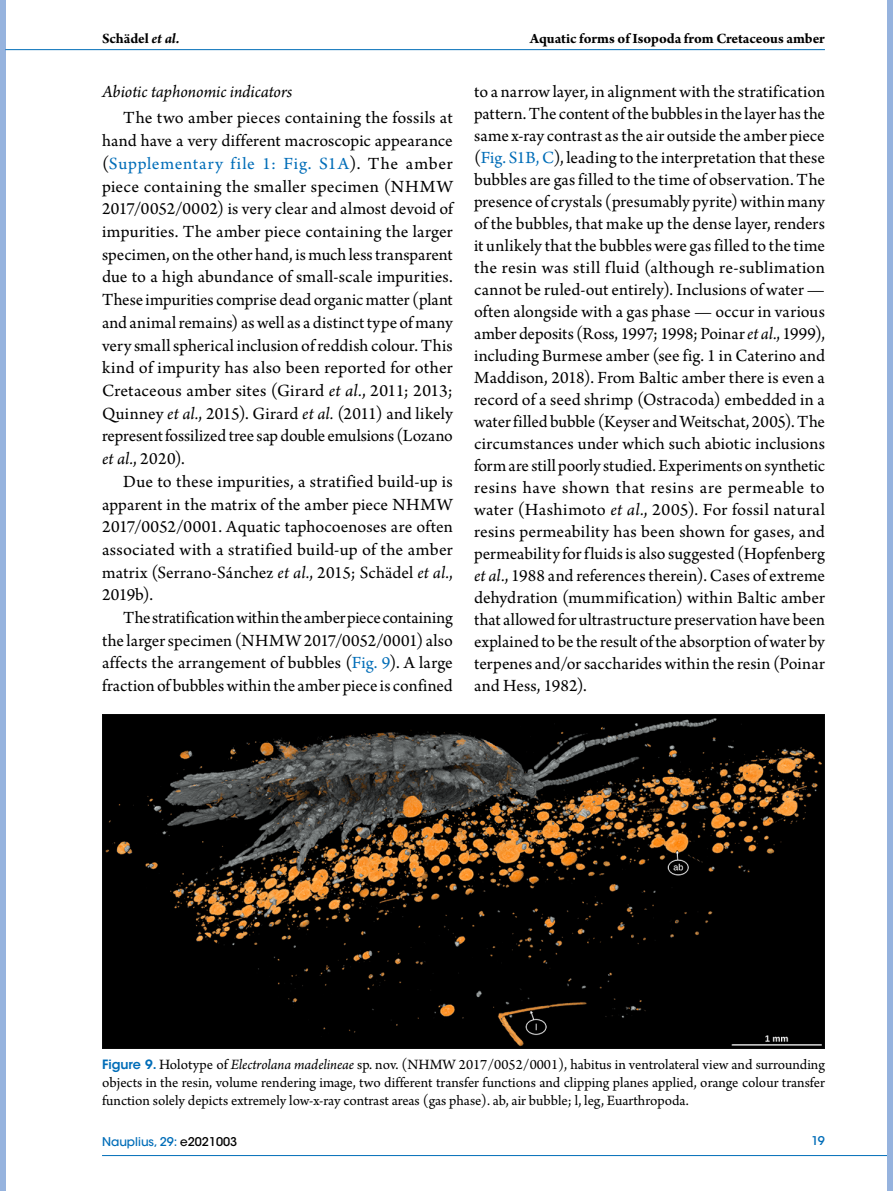
<style>
.page{position:relative;width:893px;height:1191px;background:#fff}
.page>*{position:absolute;margin:0;border:0;box-sizing:border-box;transform-origin:0 0}
.t1{font:18px/21.9px "Arno Pro";color:#000;text-align:justify}
.t2{font:italic 18px "Arno Pro";letter-spacing:-.005em;color:#000}
.t3{font:15px/18px "Arno Pro";letter-spacing:-.005em;color:#000;text-align:justify}
.t4{font:700 15px "Arno Pro";letter-spacing:-.005em;color:#000}
.t5{font:500 12px "ITC Avant Garde Std";color:#006db8}
.s1{font-style:italic}
.s2{color:#006db8}
.s3{font-family:"ITC Avant Garde Std";font-weight:600;font-size:12.75px;color:#006db8}
.s4{color:#000}
</style>
<div class="page">
<div style="left:0;top:0;width:5px;height:1191px;background:#96b3de"></div>
<hr style="left:102px;top:1155px;width:791px;height:1px;background:#006db8">
<hr style="left:5px;top:49px;width:820px;height:1px;background:#006db8">
<div style="left:888px;top:0;width:5px;height:1191px;background:#96b3de"></div>
<img style="left:102px;top:714px;width:723px;height:334px">
<p class="t4" style="left:102px;top:30px;width:79px">Schädel <span class="s1">et al.</span></p>
<p class="t2" style="left:102px;top:81px;width:192px">Abiotic taphonomic indicators</p>
<p class="t1" style="left:102px;top:108px;width:352px;line-height:22.6px;text-indent:21px">The two amber pieces containing the fossils at hand have a very different macroscopic appearance (<span class="s2">Supplementary file 1: Fig. S1A</span>). The amber piece containing the smaller specimen (NHMW 2017/0052/0002) is very clear and almost devoid of impurities. The amber piece containing the larger specimen, on the other hand, is much less transparent due to a high abundance of small-scale impurities.<br>These impurities comprise dead organic matter (plant and animal remains) as well as a distinct type of many very small spherical inclusion of reddish colour. This kind of impurity has also been reported for other Cretaceous amber sites (Girard <span class="s1">et al.</span>, 2011; 2013; Quinney <span class="s1">et al.</span>, 2015). Girard <span class="s1">et al.</span> (2011) and likely represent fossilized tree sap double emulsions (Lozano <span class="s1">et al.</span>, 2020).</p>
<p class="t1" style="left:102px;top:471px;width:352px;line-height:22.6px;text-indent:21px">Due to these impurities, a stratified build-up is apparent in the matrix of the amber piece NHMW 2017/0052/0001. Aquatic taphocoenoses are often associated with a stratified build-up of the amber matrix (Serrano-Sánchez <span class="s1">et al.</span>, 2015; Schädel <span class="s1">et al.</span>, 2019b).</p>
<p class="t1" style="left:102px;top:607px;width:352px;line-height:22.6px;text-indent:21px">The stratification within the amber piece containing the larger specimen (NHMW 2017/0052/0001) also affects the arrangement of bubbles (<span class="s2">Fig. 9</span>). A large fraction of bubbles within the amber piece is confined</p>
<p class="t4" style="left:530px;top:30px;width:297px">Aquatic forms of Isopoda from Cretaceous amber</p>
<p class="t1" style="left:474px;top:82px;width:352px">to a narrow layer, in alignment with the stratification pattern. The content of the bubbles in the layer has the same x-ray contrast as the air outside the amber piece (<span class="s2">Fig. S1B, C</span>), leading to the interpretation that these bubbles are gas filled to the time of observation. The presence of crystals (presumably pyrite) within many of the bubbles, that make up the dense layer, renders it unlikely that the bubbles were gas filled to the time the resin was still fluid (although re-sublimation cannot be ruled-out entirely). Inclusions of water — often alongside with a gas phase — occur in various amber deposits (Ross, 1997; 1998; Poinar <span class="s1">et al.</span>, 1999), including Burmese amber (see fig. 1 in Caterino and Maddison, 2018). From Baltic amber there is even a record of a seed shrimp (Ostracoda) embedded in a water filled bubble (Keyser and Weitschat, 2005). The circumstances under which such abiotic inclusions form are still poorly studied. Experiments on synthetic resins have shown that resins are permeable to water (Hashimoto <span class="s1">et al.</span>, 2005). For fossil natural resins permeability has been shown for gases, and permeability for fluids is also suggested (Hopfenberg <span class="s1">et al.</span>, 1988 and references therein). Cases of extreme dehydration (mummification) within Baltic amber that allowed for ultrastructure preservation have been explained to be the result of the absorption of water by terpenes and/or saccharides within the resin (Poinar and Hess, 1982).</p>
<p class="t3" style="left:102px;top:1056px;width:724px"><span class="s3">Figure 9.</span> Holotype of <span class="s1">Electrolana madelineae</span> sp. nov. (NHMW 2017/0052/0001), habitus in ventrolateral view and surrounding objects in the resin, volume rendering image, two different transfer functions and clipping planes applied, orange colour transfer function solely depicts extremely low-x-ray contrast areas (gas phase). ab, air bubble; l, leg, Euarthropoda.</p>
<p class="t5" style="left:102px;top:1134px;width:137px">Nauplius, 29: <span class="s4">e2021003</span></p>
<p class="t5" style="left:811px;top:1132px;width:15px">19</p>
</div>
